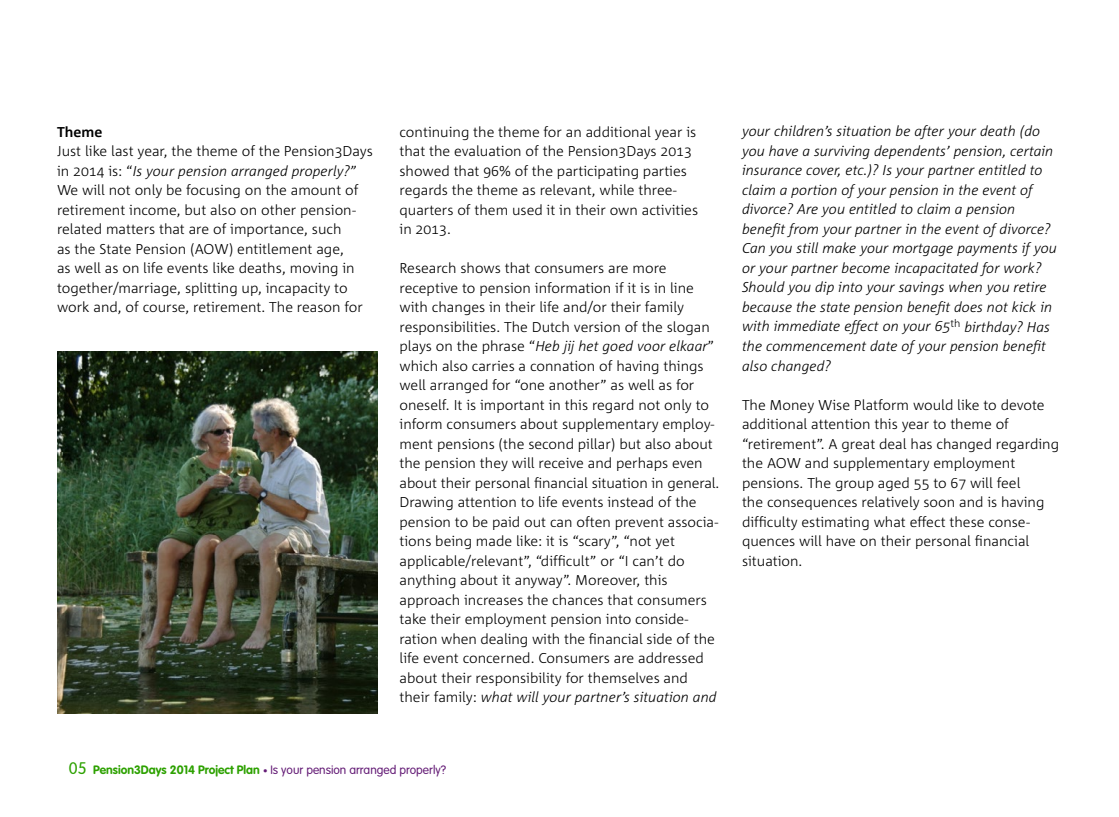
<style>
.page{position:relative;width:1119px;height:817px;background:#fff}
.page>*{position:absolute;margin:0;border:0;box-sizing:border-box;transform-origin:0 0}
.t1{font:300 14.25px/19.5px "Corpid";color:#000}
.t2{font:italic 300 14.25px/19.5px "Corpid";color:#000}
.t3{font:700 14.25px "Corpid";color:#000}
.t4{font:300 12px "VAG Rounded Std";color:#641c76}
.s1{font-style:italic}
.s2{font-size:16.5px;color:#2da100}
.s3{font-weight:700;color:#2da100}
.s4{font-size:9px}
</style>
<div class="page">
<img style="left:57px;top:351px;width:320px;height:362px">
<p class="t3" style="left:57px;top:124px;width:47px">Theme</p>
<p class="t1" style="left:57px;top:141px;width:317px">Just like last year, the theme of the Pension3Days in 2014 is: “<span class="s1">Is your pension arranged properly?” </span>We will not only be focusing on the amount of retirement income, but also on other pension&shy;related matters that are of importance, such<br>as the State Pension (AOW) entitlement age,<br>as well as on life events like deaths, moving in together/marriage, splitting up, incapacity to work and, of course, retirement. The reason for</p>
<p class="t1" style="left:399px;top:122px;width:300px">continuing the theme for an additional year is that the evaluation of the Pension3Days 2013 showed that 96% of the participating parties regards the theme as relevant, while three&shy;quarters of them used it in their own activities in 2013.</p>
<p class="t1" style="left:399px;top:258px;width:321px">Research shows that consumers are more receptive to pension information if it is in line with changes in their life and/or their family responsibilities. The Dutch version of the slogan plays on the phrase “<span class="s1">Heb jij het goed voor elkaar</span>” which also carries a connation of having things well arranged for “one another” as well as for oneself. It is important in this regard not only to inform consumers about supplementary employ&shy;ment pensions (the second pillar) but also about the pension they will receive and perhaps even about their personal financial situation in general.<br>Drawing attention to life events instead of the pension to be paid out can often prevent associa&shy;tions being made like: it is “scary”, “not yet applicable/relevant”, “difficult” or “I can’t do anything about it anyway”. Moreover, this approach increases the chances that consumers take their employment pension into conside&shy;ration when dealing with the financial side of the life event concerned. Consumers are addressed about their responsibility for themselves and their family: <span class="s1">what will your partner’s situation and</span></p>
<p class="t4" style="left:69px;top:762px;width:379px"><span class="s2">05</span> <span class="s3">Pension3Days 2014 Project Plan</span> <span class="s4">•</span> Is your pension arranged properly?</p>
<p class="t2" style="left:742px;top:122px;width:316px">your children’s situation be after your death (do you have a surviving dependents’ pension, certain insurance cover, etc.)? Is your partner entitled to claim a portion of your pension in the event of divorce? Are you entitled to claim a pension benefit from your partner in the event of divorce?<br>Can you still make your mortgage payments if you or your partner become incapacitated for work?<br>Should you dip into your savings when you retire because the state pension benefit does not kick in with immediate effect on your 65<sup>th</sup> birthday? Has the commencement date of your pension benefit also changed?</p>
<p class="t1" style="left:742px;top:395px;width:318px">The Money Wise Platform would like to devote additional attention this year to theme of “retirement”. A great deal has changed regarding the AOW and supplementary employment pensions. The group aged 55 to 67 will feel<br>the consequences relatively soon and is having difficulty estimating what effect these conse&shy;quences will have on their personal financial situation.</p>
</div>
